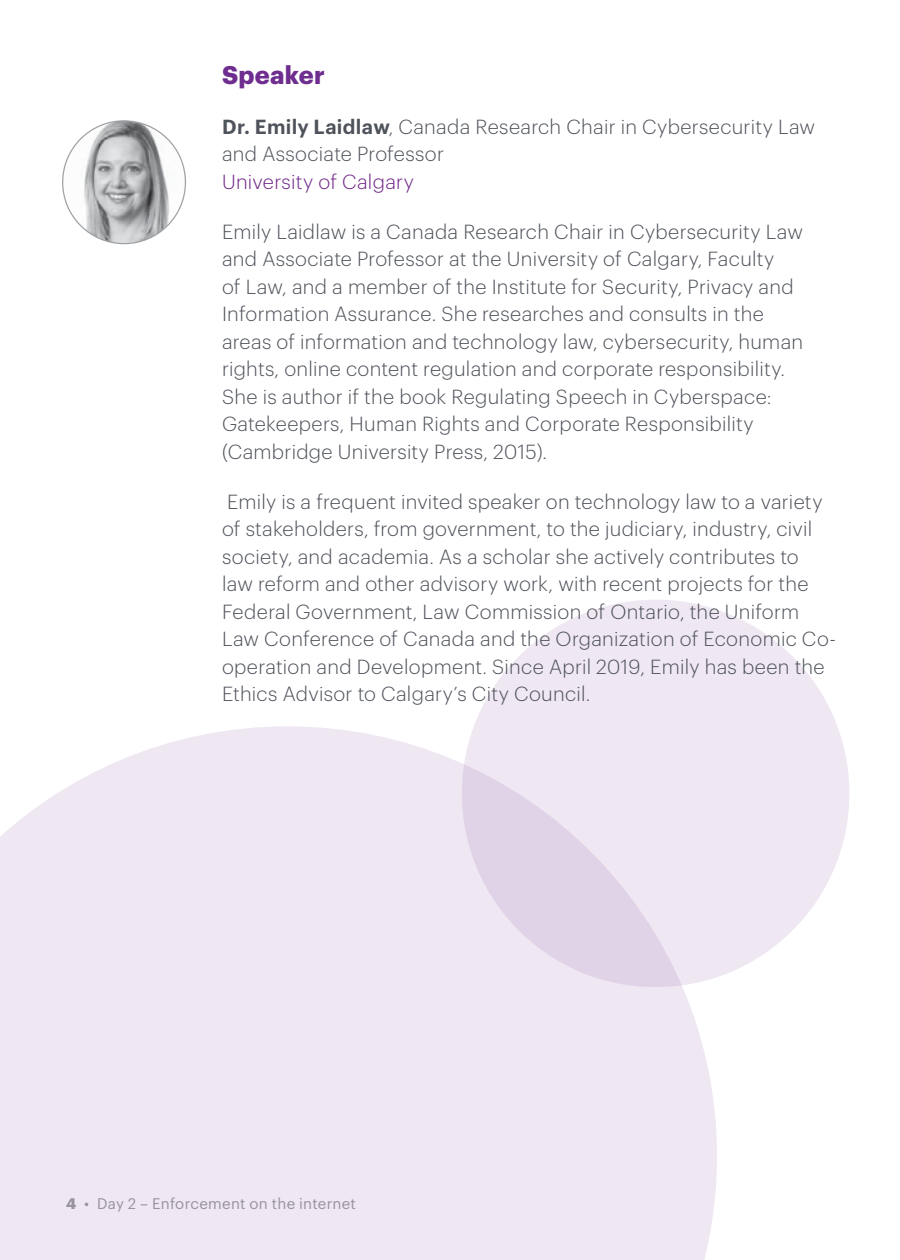
<style>
.page{position:relative;width:900px;height:1260px;background:#fff}
.page>*{position:absolute;margin:0;border:0;box-sizing:border-box;transform-origin:0 0}
.t1{font:700 25px "Dentons Sans";letter-spacing:.01em;color:#6f2e8f}
.t2{font:300 20px/27.5px "Dentons Sans";letter-spacing:.015em;color:#4e525a}
.t3{font:300 20px "Dentons Sans";letter-spacing:.015em;color:#702688}
.t4{font:15px "Dentons Sans";letter-spacing:.015em;color:#9fa0a1}
.s1{font-weight:600}
.s2{font-weight:700}
</style>
<div class="page">
<div style="left:0;top:726px;width:717px;height:534px;background:#efe7f2"></div>
<svg style="left:462px;top:600px;width:387px;height:387px;background:#ece2ef"></svg>
<img style="left:63px;top:121px;width:122px;height:123px;border-radius:61px">
<p class="t1" style="left:222px;top:55px;width:104px">Speaker</p>
<p class="t2" style="left:222px;top:111px;width:595px"><span class="s1">Dr. Emily Laidlaw</span>, Canada Research Chair in Cybersecurity Law and Associate Professor</p>
<p class="t3" style="left:222px;top:167px;width:193px">University of Calgary</p>
<p class="t2" style="left:222px;top:216px;width:583px">Emily Laidlaw is a Canada Research Chair in Cybersecurity Law and Associate Professor at the University of Calgary, Faculty<br>of Law, and a member of the Institute for Security, Privacy and Information Assurance. She researches and consults in the areas of information and technology law, cybersecurity, human rights, online content regulation and corporate responsibility.<br>She is author if the book Regulating Speech in Cyberspace:<br>Gatekeepers, Human Rights and Corporate Responsibility (Cambridge University Press, 2015).</p>
<p class="t2" style="left:222px;top:486px;width:616px">Emily is a frequent invited speaker on technology law to a variety of stakeholders, from government, to the judiciary, industry, civil society, and academia. As a scholar she actively contributes to<br>law reform and other advisory work, with recent projects for the Federal Government, Law Commission of Ontario, the Uniform Law Conference of Canada and the Organization of Economic Co&shy;operation and Development. Since April 2019, Emily has been the Ethics Advisor to Calgary’s City Council.</p>
<p class="t4" style="left:66px;top:1192px;width:291px"><span class="s2">4</span> • Day 2 – Enforcement on the internet</p>
</div>
